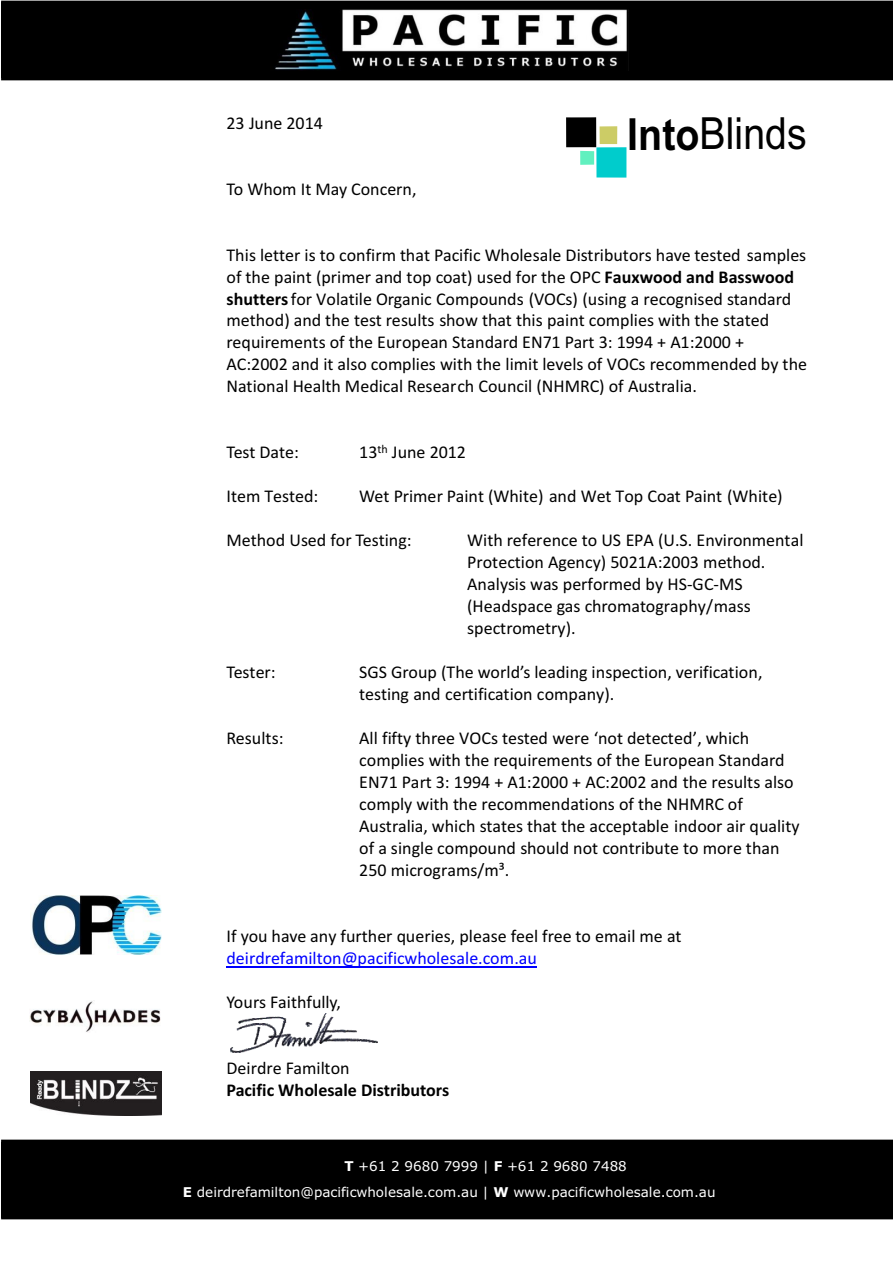
<style>
.page{position:relative;width:893px;height:1263px;background:#fff}
.page>*{position:absolute;margin:0;border:0;box-sizing:border-box;transform-origin:0 0}
.t1{font:44.25px "Arial";letter-spacing:-.005em;color:#000;scale:.89 1}
.t2{font:18px/21.9px "Calibri";color:#000}
.t3{font:18px "Calibri";color:#00f}
.t4{font:700 18px "Calibri";color:#000}
.t5{font:13.5px/25.7px "Verdana";color:#fff}
.s1{font-weight:700}
</style>
<div class="page">
<img style="left:30px;top:895px;width:132px;height:59px">
<div style="left:1px;top:3px;width:892px;height:75px;background:#000"></div>
<hr style="left:1px;top:77px;width:892px;height:3px;background:#000">
<hr style="left:1px;top:1px;width:892px;height:3px;background:#000">
<img style="left:275px;top:9px;width:354px;height:61px">
<img style="left:30px;top:1001px;width:130px;height:31px">
<img style="left:31px;top:1072px;width:131px;height:44px">
<div style="left:1px;top:1141px;width:892px;height:76px;background:#000"></div>
<hr style="left:1px;top:1215px;width:892px;height:4px;background:#000">
<svg style="left:1px;top:1139px;width:892px;height:3px;fill:#000"></svg>
<hr style="left:226px;top:966px;width:311px;height:1px;background:#00f">
<img style="left:231px;top:1013px;width:146px;height:40px">
<div style="left:596px;top:147px;width:30px;height:31px;background:#0cc"></div>
<svg style="left:566px;top:117px;width:30px;height:30px"></svg>
<div style="left:600px;top:126px;width:17px;height:18px;background:#cc6"></div>
<div style="left:580px;top:151px;width:14px;height:14px;background:#61f0bf"></div>
<p class="t2" style="left:226px;top:113px;width:98px">23 June 2014</p>
<p class="t2" style="left:226px;top:179px;width:192px">To Whom It May Concern,</p>
<h1 class="t1" style="left:627px;top:117px;width:203px"><span class="s1">Into</span>Blinds</h1>
<p class="t2" style="left:226px;top:245px;width:582px">This letter is to confirm that Pacific Wholesale Distributors have tested samples of the paint (primer and top coat) used for the OPC <span class="s1">Fauxwood and Basswood shutters</span>for Volatile Organic Compounds (VOCs) (using a recognised standard method) and the test results show that this paint complies with the stated requirements of the European Standard EN71 Part 3: 1994 + A1:2000 + AC:2002 and it also complies with the limit levels of VOCs recommended by the National Health Medical Research Council (NHMRC) of Australia.</p>
<p class="t2" style="left:226px;top:443px;width:74px">Test Date:</p>
<p class="t2" style="left:359px;top:443px;width:108px">13<sup>th</sup> June 2012</p>
<p class="t2" style="left:226px;top:487px;width:93px">Item Tested:</p>
<p class="t2" style="left:359px;top:487px;width:425px">Wet Primer Paint (White) and Wet Top Coat Paint (White)</p>
<p class="t2" style="left:226px;top:531px;width:187px">Method Used for Testing:</p>
<p class="t2" style="left:467px;top:531px;width:338px">With reference to US EPA (U.S. Environmental Protection Agency) 5021A:2003 method.<br>Analysis was performed by HS-GC-MS (Headspace gas chromatography/mass spectrometry).</p>
<p class="t2" style="left:226px;top:663px;width:51px">Tester:</p>
<p class="t2" style="left:359px;top:663px;width:405px">SGS Group (The world’s leading inspection, verification, testing and certification company).</p>
<p class="t2" style="left:226px;top:728px;width:59px">Results:</p>
<p class="t2" style="left:359px;top:728px;width:442px">All fifty three VOCs tested were ‘not detected’, which complies with the requirements of the European Standard EN71 Part 3: 1994 + A1:2000 + AC:2002 and the results also comply with the recommendations of the NHMRC of Australia, which states that the acceptable indoor air quality of a single compound should not contribute to more than 250 micrograms/m³.</p>
<p class="t2" style="left:226px;top:926px;width:456px">If you have any further queries, please feel free to email me at</p>
<p class="t3" style="left:226px;top:950px;width:312px">deirdrefamilton@pacificwholesale.com.au</p>
<p class="t2" style="left:226px;top:992px;width:116px">Yours Faithfully,</p>
<p class="t2" style="left:226px;top:1058px;width:125px">Deirdre Familton</p>
<p class="t4" style="left:226px;top:1082px;width:224px">Pacific Wholesale Distributors</p>
<p class="t5" style="left:183px;top:1155px;width:534px;text-indent:162px"><span class="s1">T</span> +61 2 9680 7999 | <span class="s1">F</span> +61 2 9680 7488<br><span class="s1">E</span> deirdrefamilton@pacificwholesale.com.au | <span class="s1">W</span> www.pacificwholesale.com.au</p>
</div>
